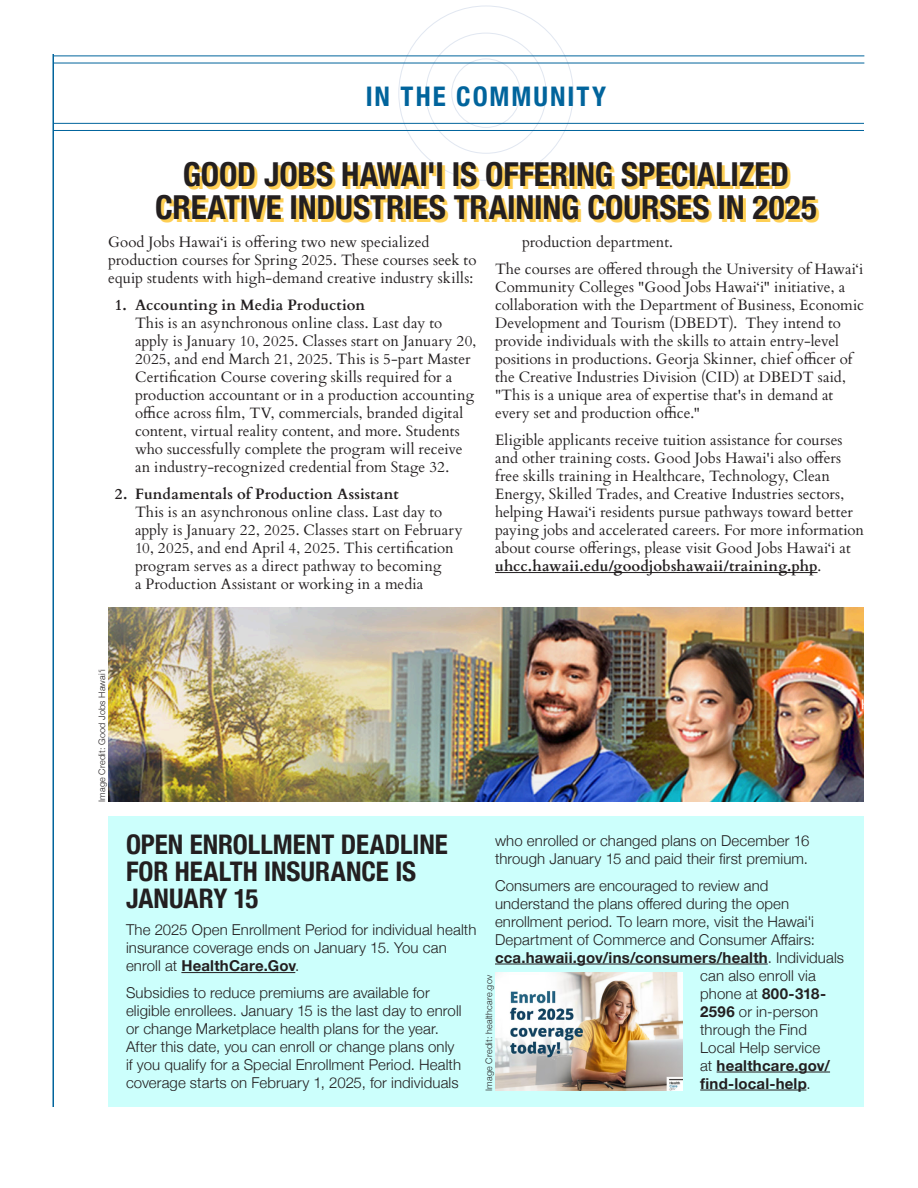
<style>
.page{position:relative;width:918px;height:1188px;background:#fff}
.page>*{position:absolute;margin:0;border:0;box-sizing:border-box;transform-origin:0 0}
.t1{font:700 condensed 33px/33px "Helvetica Neue";letter-spacing:-.005em;color:#231f20;text-align:center}
.t2{font:700 condensed 27px/27px "Helvetica Neue";color:#231f20}
.t3{font:700 condensed 27px "Helvetica Neue";letter-spacing:.075em;color:#01649c}
.t4{font:15px/18px "Cardo";letter-spacing:.005em;color:#231f20}
.t5{font:300 15px/18px "Helvetica Neue";letter-spacing:.01em;color:#231f20}
.t6{font:700 15px "Helvetica Neue";letter-spacing:.015em;color:#231f20}
.t7{font:300 9px "Helvetica Neue";letter-spacing:.025em;color:#231f20}
.s1{font-weight:700}
.s2{font-weight:300}
</style>
<div class="page">
<hr style="left:52px;top:54px;width:2px;height:1053px;background:#01649c">
<hr style="left:495px;top:572px;width:323px;height:1px;background:#231f20">
<img style="left:108px;top:608px;width:756px;height:194px">
<div style="left:452px;top:59px;width:68px;height:69px;border:1px solid #e1e7f1;border-radius:50%"></div>
<hr style="left:54px;top:123px;width:810px;height:1px;background:#01649c">
<hr style="left:54px;top:130px;width:810px;height:1px;background:#01649c">
<hr style="left:54px;top:56px;width:810px;height:1px;background:#01649c">
<hr style="left:54px;top:63px;width:810px;height:1px;background:#01649c">
<div style="left:108px;top:817px;width:756px;height:290px;background:#ccfffc"></div>
<hr style="left:181px;top:972px;width:114px;height:1px;background:#231f20">
<hr style="left:495px;top:964px;width:273px;height:1px;background:#231f20">
<hr style="left:717px;top:1072px;width:113px;height:1px;background:#231f20">
<hr style="left:700px;top:1090px;width:106px;height:1px;background:#231f20">
<img style="left:495px;top:973px;width:187px;height:118px">
<p class="t3" style="left:366px;top:74px;width:242px">IN THE COMMUNITY</p>
<p class="t1" style="left:155px;top:155px;width:663px">GOOD JOBS HAWAI'I IS OFFERING SPECIALIZED<br>CREATIVE INDUSTRIES TRAINING COURSES IN 2025</p>
<p class="t4" style="left:108px;top:233px;width:370px">Good Jobs Hawai‘i is offering two new specialized production courses for Spring 2025. These courses seek to equip students with high-demand creative industry skills:</p>
<p class="t4" style="left:135px;top:296px;width:343px;text-indent:-20px"><span class="s1">1. Accounting in Media Production<br></span>This is an asynchronous online class. Last day to apply is January 10, 2025. Classes start on January 20, 2025, and end March 21, 2025. This is 5-part Master Certification Course covering skills required for a production accountant or in a production accounting office across film, TV, commercials, branded digital content, virtual reality content, and more. Students who successfully complete the program will receive an industry-recognized credential from Stage 32.</p>
<p class="t4" style="left:135px;top:485px;width:329px;text-indent:-20px"><span class="s1">2. Fundamentals of Production Assistant<br></span>This is an asynchronous online class. Last day to apply is January 22, 2025. Classes start on February 10, 2025, and end April 4, 2025. This certification program serves as a direct pathway to becoming<br>a Production Assistant or working in a media</p>
<p class="t4" style="left:522px;top:233px;width:153px">production department.</p>
<p class="t4" style="left:495px;top:260px;width:371px">The courses are offered through the University of Hawai‘i Community Colleges "Good Jobs Hawai‘i" initiative, a collaboration with the Department of Business, Economic Development and Tourism (DBEDT). They intend to provide individuals with the skills to attain entry-level positions in productions. Georja Skinner, chief officer of the Creative Industries Division (CID) at DBEDT said, "This is a unique area of expertise that's in demand at every set and production office."</p>
<p class="t4" style="left:495px;top:431px;width:371px">Eligible applicants receive tuition assistance for courses and other training costs. Good Jobs Hawai'i also offers free skills training in Healthcare, Technology, Clean Energy, Skilled Trades, and Creative Industries sectors, helping Hawai‘i residents pursue pathways toward better paying jobs and accelerated careers. For more information about course offerings, please visit Good Jobs Hawai‘i at <span class="s1">uhcc.hawaii.edu/goodjobshawaii/training.php</span>.</p>
<p class="t7" style="left:95px;top:802px;width:134px;rotate:-90deg">Image Credit: Good Jobs Hawai‘i</p>
<p class="t2" style="left:126px;top:829px;width:323px">OPEN ENROLLMENT DEADLINE<br>FOR HEALTH INSURANCE IS<br>JANUARY 15</p>
<p class="t5" style="left:126px;top:920px;width:352px">The 2025 Open Enrollment Period for individual health insurance coverage ends on January 15. You can enroll at <span class="s1">HealthCare.Gov</span>.</p>
<p class="t5" style="left:126px;top:983px;width:337px">Subsidies to reduce premiums are available for eligible enrollees. January 15 is the last day to enroll or change Marketplace health plans for the year.<br>After this date, you can enroll or change plans only if you qualify for a Special Enrollment Period. Health coverage starts on February 1, 2025, for individuals</p>
<p class="t5" style="left:495px;top:830px;width:316px">who enrolled or changed plans on December 16 through January 15 and paid their first premium.</p>
<p class="t5" style="left:495px;top:875px;width:275px">Consumers are encouraged to review and</p>
<p class="t5" style="left:495px;top:893px;width:296px">understand the plans offered during the open</p>
<p class="t5" style="left:495px;top:911px;width:321px">enrollment period. To learn more, visit the Hawai'i</p>
<p class="t5" style="left:495px;top:929px;width:321px">Department of Commerce and Consumer Affairs:</p>
<p class="t6" style="left:495px;top:945px;width:351px">cca.hawaii.gov/ins/consumers/health<span class="s2">. Individuals</span></p>
<p class="t5" style="left:700px;top:965px;width:117px">can also enroll via</p>
<p class="t6" style="left:700px;top:981px;width:127px"><span class="s2">phone at</span> 800-318-</p>
<p class="t5" style="left:700px;top:1001px;width:119px"><span class="s1">2596</span> or in-person</p>
<p class="t5" style="left:700px;top:1019px;width:108px">through the Find</p>
<p class="t5" style="left:700px;top:1037px;width:121px">Local Help service</p>
<p class="t6" style="left:700px;top:1053px;width:131px"><span class="s2">at</span> healthcare.gov/</p>
<p class="t6" style="left:700px;top:1071px;width:112px">find-local-help<span class="s2">.</span></p>
<p class="t7" style="left:482px;top:1091px;width:117px;rotate:-90deg">Image Credit: healthcare.gov</p>
</div>
